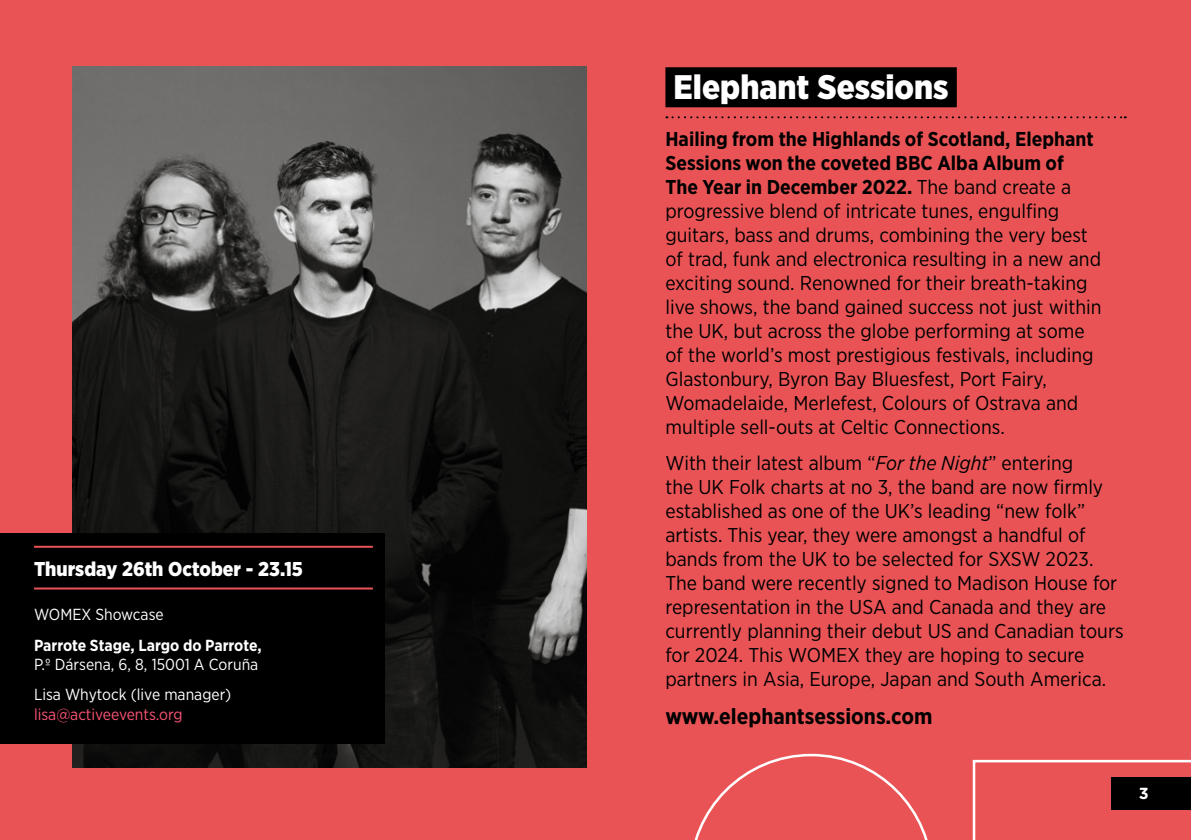
<style>
.page{position:relative;width:1191px;height:840px;background:#fff}
.page>*{position:absolute;margin:0;border:0;box-sizing:border-box;transform-origin:0 0}
.t1{font:900 34px "Gotham Narrow";color:#fff}
.t2{font:700 22px "Gotham Narrow";color:#000}
.t3{font:20px/24px "Gotham Narrow";color:#000}
.t4{font:900 20px "Gotham Narrow";color:#fff}
.t5{font:16px/30.6px "Gotham Narrow";color:#fff}
.t6{font:700 16px "Gotham Narrow";color:#fff}
.t7{font:16px "Gotham Narrow";color:#f95474}
.t8{font:700 16px "Gotham";color:#fff}
.s1{font-weight:700}
.s2{font-style:italic}
</style>
<div class="page">
<div style="left:0;top:0;width:1191px;height:839px;background:#ea5355"></div>
<svg style="left:972px;top:759px;width:219px;height:80px"></svg>
<svg style="left:695px;top:753px;width:233px;height:86px"></svg>
<img style="left:72px;top:67px;width:515px;height:700px">
<svg style="left:666px;top:116px;width:459px;height:2px"></svg>
<div style="left:665px;top:67px;width:291px;height:40px;background:#000"></div>
<div style="left:0;top:533px;width:384px;height:210px;background:#000"></div>
<hr style="left:34px;top:545px;width:339px;height:2px;background:#ea5355">
<hr style="left:34px;top:587px;width:339px;height:2px;background:#ea5355">
<p class="t4" style="left:34px;top:555px;width:270px">Thursday 26th October - 23.15</p>
<p class="t5" style="left:34px;top:598px;width:131px">WOMEX Showcase</p>
<p class="t6" style="left:34px;top:634px;width:229px">Parrote Stage, Largo do Parrote,</p>
<p class="t5" style="left:34px;top:648px;width:226px">P.º Dársena, 6, 8, 15001 A Coruña<br>Lisa Whytock (live manager)</p>
<p class="t7" style="left:34px;top:703px;width:150px">lisa@activeevents.org</p>
<h1 class="t1" style="left:673px;top:65px;width:277px">Elephant Sessions</h1>
<p class="t3" style="left:665px;top:126px;width:437px"><span class="s1">Hailing from the Highlands of Scotland, Elephant Sessions won the coveted BBC Alba Album of<br>The Year in December 2022.</span> The band create a progressive blend of intricate tunes, engulfing guitars, bass and drums, combining the very best of trad, funk and electronica resulting in a new and exciting sound. Renowned for their breath-taking live shows, the band gained success not just within the UK, but across the globe performing at some of the world’s most prestigious festivals, including Glastonbury, Byron Bay Bluesfest, Port Fairy, Womadelaide, Merlefest, Colours of Ostrava and multiple sell-outs at Celtic Connections.</p>
<p class="t3" style="left:665px;top:450px;width:459px">With their latest album “<span class="s2">For the Night</span>” entering<br>the UK Folk charts at no 3, the band are now firmly established as one of the UK’s leading “new folk” artists. This year, they were amongst a handful of bands from the UK to be selected for SXSW 2023.<br>The band were recently signed to Madison House for representation in the USA and Canada and they are currently planning their debut US and Canadian tours for 2024. This WOMEX they are hoping to secure partners in Asia, Europe, Japan and South America.</p>
<p class="t2" style="left:665px;top:701px;width:269px">www.elephantsessions.com</p>
<p class="t8" style="left:1138px;top:782px;width:11px">3</p>
</div>
